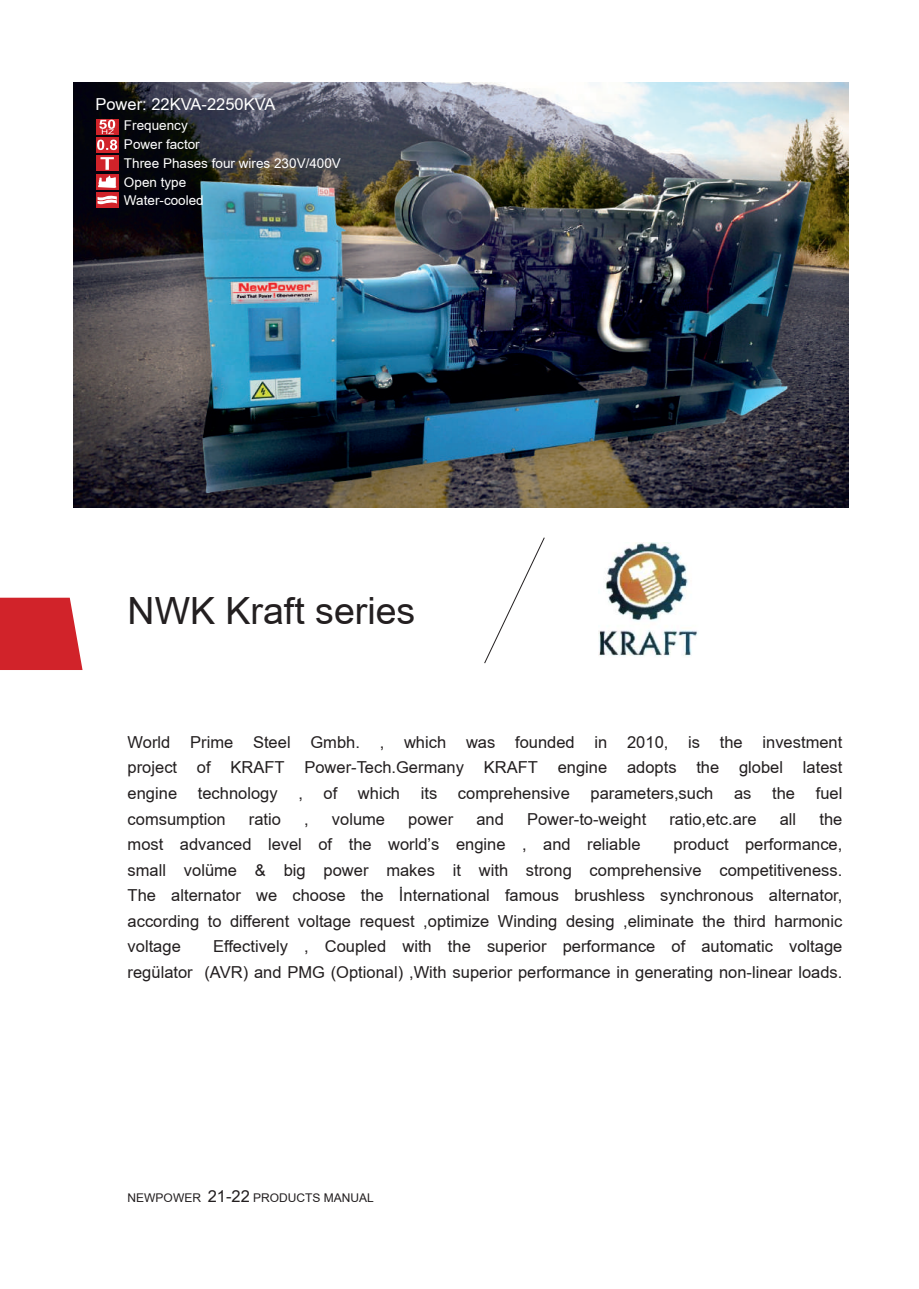
<style>
.page{position:relative;width:919px;height:1289px;background:#fff}
.page>*{position:absolute;margin:0;border:0;box-sizing:border-box;transform-origin:0 0}
.t1{font:37.5px "Arial";color:#231f20}
.t2{font:16.5px/25.5px "Arial";color:#231f20;text-align:justify}
.t3{font:16.5px "Arial";color:#fff}
.t4{font:13.5px/18.8px "Arial";color:#fff}
.t5{font:12px "Arial";color:#231f20}
.s1{font-size:16.5px}
</style>
<div class="page">
<svg style="left:0;top:597px;width:82px;height:73px;background:#d4343b"></svg>
<img style="left:74px;top:83px;width:773px;height:424px">
<svg style="left:484px;top:537px;width:61px;height:127px"></svg>
<img style="left:598px;top:542px;width:100px;height:114px">
<div style="left:96px;top:119px;width:22px;height:15px;background:#d1232a"></div>
<div style="left:96px;top:138px;width:22px;height:15px;background:#d1232a"></div>
<div style="left:96px;top:156px;width:22px;height:15px;background:#d1232a"></div>
<div style="left:96px;top:174px;width:22px;height:15px;background:#d1232a"></div>
<div style="left:96px;top:192px;width:22px;height:15px;background:#d1232a"></div>
<svg style="left:97px;top:140px;width:20px;height:10px"></svg>
<svg style="left:98px;top:157px;width:18px;height:31px"></svg>
<svg style="left:97px;top:195px;width:20px;height:10px"></svg>
<svg style="left:99px;top:120px;width:16px;height:14px"></svg>
<p class="t3" style="left:95px;top:93px;width:182px">Power: 22KVA-2250KVA</p>
<p class="t4" style="left:124px;top:116px;width:218px">Frequency<br>Power factor<br>Three Phases four wires 230V/400V<br>Open type<br>Water-cooled</p>
<h1 class="t1" style="left:128px;top:585px;width:289px">NWK Kraft series</h1>
<p class="t2" style="left:128px;top:729px;width:716px">World Prime Steel Gmbh. , which was founded in 2010, is the investment project of KRAFT Power-Tech.Germany KRAFT engine adopts the globel latest engine</p>
<p class="t2" style="left:198px;top:780px;width:81px">technology</p>
<p class="t2" style="left:298px;top:780px;width:103px">, of which</p>
<p class="t2" style="left:421px;top:780px;width:18px">its</p>
<p class="t2" style="left:458px;top:780px;width:113px">comprehensive</p>
<p class="t2" style="left:590px;top:780px;width:124px">parameters,such</p>
<p class="t2" style="left:734px;top:780px;width:19px">as</p>
<p class="t2" style="left:772px;top:780px;width:24px">the</p>
<p class="t2" style="left:815px;top:780px;width:28px">fuel</p>
<p class="t2" style="left:128px;top:805px;width:100px">comsumption</p>
<p class="t2" style="left:249px;top:805px;width:34px">ratio</p>
<p class="t2" style="left:332px;top:805px;width:55px">volume</p>
<p class="t2" style="left:408px;top:805px;width:46px">power</p>
<p class="t2" style="left:476px;top:805px;width:29px">and</p>
<p class="t2" style="left:527px;top:805px;width:121px">Power-to-weight</p>
<p class="t2" style="left:669px;top:805px;width:89px">ratio,etc.are</p>
<p class="t2" style="left:779px;top:805px;width:18px">all</p>
<p class="t2" style="left:819px;top:805px;width:24px">the</p>
<p class="t2" style="left:128px;top:831px;width:514px">most advanced level of the world’s engine , and reliable</p>
<p class="t2" style="left:304px;top:805px;width:6px">,</p>
<p class="t2" style="left:128px;top:831px;width:716px;text-indent:546px">product performance, small volüme &amp; big power makes it with strong comprehensive competitiveness.<br>The alternator we choose the İnternational famous brushless synchronous alternator, according to different voltage request ,optimize Winding desing ,eliminate the third harmonic voltage</p>
<p class="t2" style="left:128px;top:933px;width:716px;text-align:right">Effectively , Coupled with the superior performance of automatic voltage<br>regülator (AVR) and PMG (Optional) ,With superior performance in generating non-linear loads.</p>
<p class="t5" style="left:128px;top:1189px;width:248px">NEWPOWER <span class="s1">21-22</span> PRODUCTS MANUAL</p>
</div>
